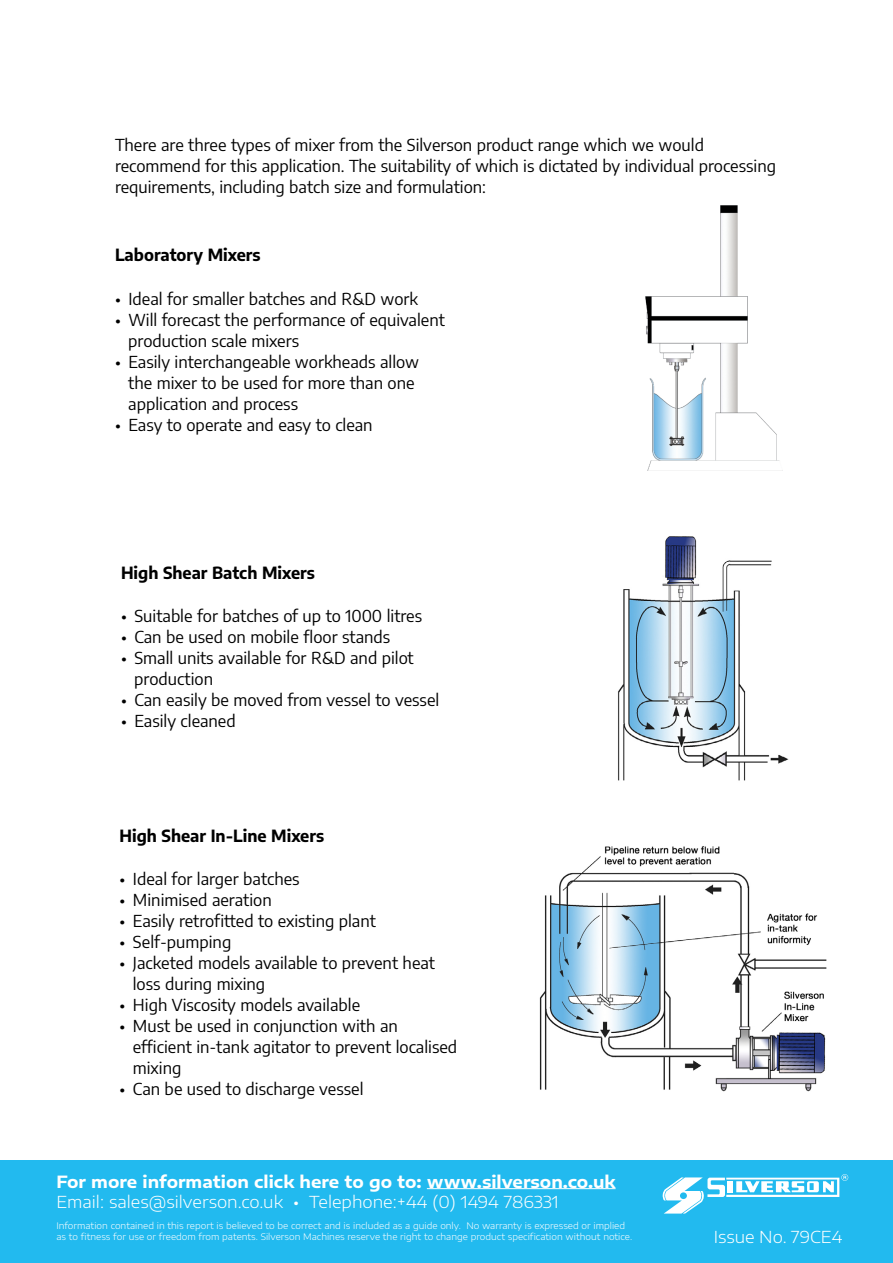
<style>
.page{position:relative;width:893px;height:1263px;background:#fff}
.page>*{position:absolute;margin:0;border:0;box-sizing:border-box;transform-origin:0 0}
.t1{font:16.5px/21px "Encode Sans";color:#000}
.t2{font:300 16.5px "Encode Sans Expanded";color:#fff}
.t3{font:700 16.5px "Encode Sans";color:#000}
.t4{font:700 16.5px "Encode Sans Expanded";color:#fff}
.t5{font:300 9px/10.8px "Encode Sans Expanded";color:#fff}
</style>
<div class="page">
<div style="left:0;top:1160px;width:893px;height:103px;background:#22baef"></div>
<hr style="left:427px;top:1188px;width:189px;height:1px;background:#fff">
<svg style="left:662px;top:1174px;width:186px;height:39px"></svg>
<img style="left:618px;top:536px;width:171px;height:245px">
<img style="left:539px;top:846px;width:288px;height:246px">
<img style="left:645px;top:206px;width:135px;height:264px">
<p class="t1" style="left:115px;top:134px;width:663px">There are three types of mixer from the Silverson product range which we would recommend for this application. The suitability of which is dictated by individual processing requirements, including batch size and formulation:</p>
<p class="t3" style="left:115px;top:243px;width:147px">Laboratory Mixers</p>
<p class="t1" style="left:115px;top:287px;width:305px">• Ideal for smaller batches and R&amp;D work</p>
<p class="t1" style="left:128px;top:308px;width:318px;text-indent:-13px">• Will forecast the performance of equivalent production scale mixers</p>
<p class="t1" style="left:128px;top:350px;width:292px;text-indent:-13px">• Easily interchangeable workheads allow the mixer to be used for more than one application and process</p>
<p class="t1" style="left:115px;top:413px;width:259px">• Easy to operate and easy to clean</p>
<p class="t3" style="left:121px;top:560px;width:195px">High Shear Batch Mixers</p>
<p class="t1" style="left:121px;top:605px;width:303px">• Suitable for batches of up to 1000 litres</p>
<p class="t1" style="left:121px;top:626px;width:271px">• Can be used on mobile floor stands</p>
<p class="t1" style="left:134px;top:647px;width:281px;text-indent:-13px">• Small units available for R&amp;D and pilot production</p>
<p class="t1" style="left:121px;top:689px;width:320px">• Can easily be moved from vessel to vessel</p>
<p class="t1" style="left:121px;top:710px;width:116px">• Easily cleaned</p>
<p class="t3" style="left:119px;top:823px;width:206px">High Shear In-Line Mixers</p>
<p class="t1" style="left:119px;top:868px;width:182px">• Ideal for larger batches</p>
<p class="t1" style="left:119px;top:889px;width:154px">• Minimised aeration</p>
<p class="t1" style="left:119px;top:910px;width:258px">• Easily retrofitted to existing plant</p>
<p class="t1" style="left:119px;top:931px;width:113px">• Self-pumping</p>
<p class="t1" style="left:133px;top:952px;width:304px;text-indent:-13px">• Jacketed models available to prevent heat loss during mixing</p>
<p class="t1" style="left:119px;top:994px;width:242px">• High Viscosity models available</p>
<p class="t1" style="left:133px;top:1015px;width:326px;text-indent:-13px">• Must be used in conjunction with an efficient in-tank agitator to prevent localised mixing</p>
<p class="t1" style="left:119px;top:1078px;width:246px">• Can be used to discharge vessel</p>
<p class="t4" style="left:56px;top:1169px;width:561px">For more information click here to go to: www.silverson.co.uk</p>
<p class="t2" style="left:56px;top:1190px;width:504px">Email: sales@silverson.co.uk • Telephone:+44 (0) 1494 786331</p>
<p class="t5" style="left:56px;top:1220px;width:577px">Information contained in this report is believed to be correct and is included as a guide only. No warranty is expressed or implied as to fitness for use or freedom from patents. Silverson Machines reserve the right to change product specification without notice.</p>
<p class="t2" style="left:714px;top:1225px;width:130px">Issue No. 79CE4</p>
</div>
